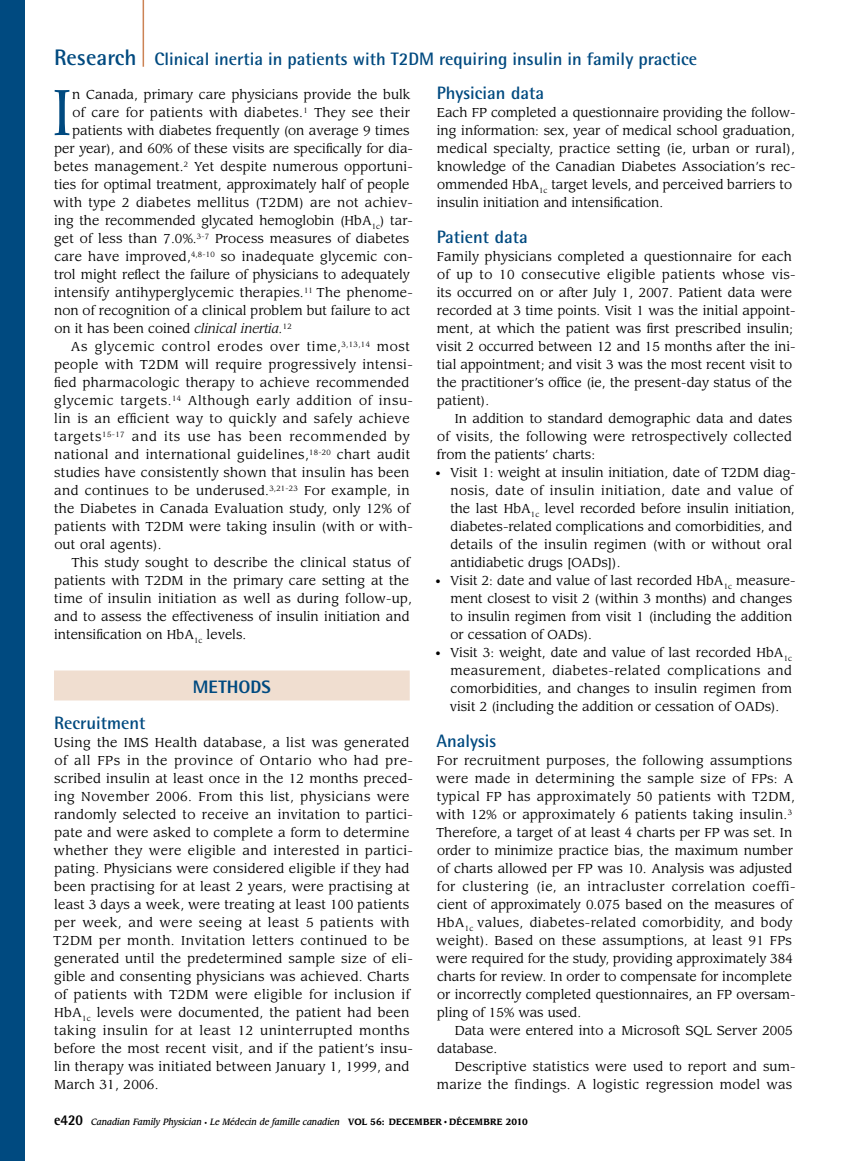
<style>
.page{position:relative;width:851px;height:1161px;background:#fff}
.page>*{position:absolute;margin:0;border:0;box-sizing:border-box;transform-origin:0 0}
.t1{font:63.6px "Leawood Std";color:#004a80}
.t2{font:700 18px "Rotis Semi Sans Std";color:#004a80}
.t3{font:800 18px "Rotis Semi Sans Std";color:#004a80}
.t4{font:12.75px/18px "Leawood Std";letter-spacing:.015em;color:#000}
.t5{font:12.75px "Leawood Std";letter-spacing:.045em;color:#000}
.t6{font:12.75px "Leawood Std";letter-spacing:.035em;color:#000}
.t7{font:12.75px "Leawood Std";letter-spacing:.05em;color:#000}
.t8{font:12.75px "Leawood Std";letter-spacing:.055em;color:#000}
.t9{font:italic 500 9px "Leawood Std";color:#000;scale:.9 1}
.s1{font-size:22.5px}
.s2{font-size:10.5px}
.s3{font-style:italic}
.s4{font-family:"Rotis Semi Sans Std";font-weight:800;font-style:normal;font-size:15px}
.s5{font-style:normal;font-size:6px}
.s6{font-weight:700;font-style:normal}
.s7{font-family:"Times";font-weight:400;font-style:normal}
</style>
<div class="page">
<div style="left:0;top:0;width:24px;height:1161px;background:#004a80"></div>
<hr style="left:142px;top:0;width:2px;height:67px;background:#cc8354">
<div style="left:54px;top:670px;width:356px;height:30px;background:#f0ded0"></div>
<h2 class="t2" style="left:54px;top:48px;width:644px"><span class="s1">Research</span> Clinical inertia in patients with T2DM requiring insulin in family practice</h2>
<h1 class="t1" style="left:52px;top:74px;width:22px">I</h1>
<p class="t4" style="left:72px;top:86px;width:340px">n Canada, primary care physicians provide the bulk</p>
<h2 class="t2" style="left:437px;top:82px;width:109px">Physician data</h2>
<p class="t4" style="left:437px;top:104px;width:360px">Each FP completed a questionnaire providing the follow&shy;ing information: sex, year of medical school graduation, medical specialty, practice setting (ie, urban or rural), knowledge of the Canadian Diabetes Association’s rec&shy;ommended HbA<sub>1c</sub> target levels, and perceived barriers to insulin initiation and intensification.</p>
<h2 class="t2" style="left:437px;top:226px;width:92px">Patient data</h2>
<p class="t4" style="left:436px;top:248px;width:361px">Family physicians completed a questionnaire for each of up to 10 consecutive eligible patients whose vis&shy;its occurred on or after July 1, 2007. Patient data were recorded at 3 time points. Visit 1 was the initial appoint&shy;ment, at which the patient was first prescribed insulin; visit 2 occurred between 12 and 15 months after the ini&shy;tial appointment; and visit 3 was the most recent visit to the practitioner’s office (ie, the present-day status of the patient).</p>
<p class="t4" style="left:437px;top:410px;width:357px;text-align:justify;text-indent:18px">In addition to standard demographic data and dates of visits, the following were retrospectively collected from the patients’ charts:</p>
<p class="t4" style="left:450px;top:464px;width:347px;text-indent:-15px"><span class="s2">•</span> Visit 1: weight at insulin initiation, date of T2DM diag&shy;nosis, date of insulin initiation, date and value of the last HbA<sub>1c</sub> level recorded before insulin initiation, diabetes-related complications and comorbidities, and details of the insulin regimen (with or without oral antidiabetic drugs [OADs]).</p>
<p class="t4" style="left:450px;top:572px;width:347px;text-indent:-15px"><span class="s2">•</span> Visit 2: date and value of last recorded HbA<sub>1c</sub> measure&shy;ment closest to visit 2 (within 3 months) and changes to insulin regimen from visit 1 (including the addition or cessation of OADs).</p>
<p class="t4" style="left:450px;top:644px;width:344px;text-align:justify;text-indent:-14px"><span class="s2">•</span> Visit 3: weight, date and value of last recorded HbA<sub>1c </sub>measurement, diabetes-related complications and comorbidities, and changes to insulin regimen from visit 2 (including the addition or cessation of OADs).</p>
<h2 class="t2" style="left:436px;top:730px;width:61px">Analysis</h2>
<p class="t4" style="left:436px;top:752px;width:361px">For recruitment purposes, the following assumptions were made in determining the sample size of FPs: A typical FP has approximately 50 patients with T2DM, with 12% or approximately 6 patients taking insulin.<sup>3<br></sup>Therefore, a target of at least 4 charts per FP was set. In order to minimize practice bias, the maximum number of charts allowed per FP was 10. Analysis was adjusted for clustering (ie, an intracluster correlation coeffi&shy;cient of approximately 0.075 based on the measures of HbA<sub>1c</sub> values, diabetes-related comorbidity, and body weight). Based on these assumptions, at least 91 FPs were required for the study, providing approximately 384 charts for review. In order to compensate for incomplete or incorrectly completed questionnaires, an FP oversam&shy;pling of 15% was used.</p>
<p class="t4" style="left:437px;top:1022px;width:357px;text-indent:18px">Data were entered into a Microsoft SQL Server 2005 database.</p>
<p class="t4" style="left:437px;top:1058px;width:360px;text-align:right">Descriptive statistics were used to report and sum&shy;marize the findings. A logistic regression model was</p>
<p class="t4" style="left:72px;top:104px;width:339px">of care for patients with diabetes.<sup>1</sup> They see their</p>
<p class="t4" style="left:72px;top:122px;width:338px">patients with diabetes frequently (on average 9 times</p>
<p class="t4" style="left:54px;top:140px;width:360px">per year), and 60% of these visits are specifically for dia-</p>
<p class="t4" style="left:54px;top:158px;width:360px">betes management.<sup>2</sup> Yet despite numerous opportuni-</p>
<p class="t4" style="left:54px;top:176px;width:357px">ties for optimal treatment, approximately half of people</p>
<p class="t4" style="left:54px;top:194px;width:361px">with type 2 diabetes mellitus (T2DM) are not achiev-</p>
<p class="t4" style="left:54px;top:212px;width:360px">ing the recommended glycated hemoglobin (HbA<sub>1c</sub>) tar-</p>
<p class="t4" style="left:54px;top:230px;width:356px">get of less than 7.0%.<sup>3-7</sup> Process measures of diabetes</p>
<p class="t4" style="left:54px;top:248px;width:360px">care have improved,<sup>4,8-10</sup> so inadequate glycemic con-</p>
<p class="t4" style="left:54px;top:266px;width:357px">trol might reflect the failure of physicians to adequately</p>
<p class="t4" style="left:54px;top:284px;width:360px">intensify antihyperglycemic therapies.<sup>11</sup> The phenome-</p>
<p class="t4" style="left:54px;top:302px;width:357px">non of recognition of a clinical problem but failure to act</p>
<p class="t4" style="left:54px;top:320px;width:239px">on it has been coined <span class="s3">clinical inertia.</span><sup>12</sup></p>
<p class="t7" style="left:71px;top:339px;width:340px">As glycemic control erodes over time,<sup>3,13,14</sup> most</p>
<p class="t4" style="left:54px;top:356px;width:360px">people with T2DM will require progressively intensi-</p>
<p class="t4" style="left:54px;top:374px;width:357px">fied pharmacologic therapy to achieve recommended</p>
<p class="t5" style="left:54px;top:393px;width:360px">glycemic targets.<sup>14</sup> Although early addition of insu-</p>
<p class="t6" style="left:54px;top:411px;width:357px">lin is an efficient way to quickly and safely achieve</p>
<p class="t8" style="left:54px;top:429px;width:357px">targets<sup>15-17</sup> and its use has been recommended by</p>
<p class="t4" style="left:54px;top:446px;width:357px">national and international guidelines,<sup>18-20</sup> chart audit</p>
<p class="t4" style="left:54px;top:464px;width:357px">studies have consistently shown that insulin has been</p>
<p class="t4" style="left:54px;top:482px;width:357px">and continues to be underused.<sup>3,21-23</sup> For example, in</p>
<p class="t4" style="left:54px;top:500px;width:357px">the Diabetes in Canada Evaluation study, only 12% of</p>
<p class="t4" style="left:54px;top:518px;width:360px">patients with T2DM were taking insulin (with or with-</p>
<p class="t4" style="left:54px;top:536px;width:109px">out oral agents).</p>
<p class="t4" style="left:71px;top:554px;width:340px">This study sought to describe the clinical status of</p>
<p class="t4" style="left:54px;top:572px;width:356px">patients with T2DM in the primary care setting at the</p>
<p class="t4" style="left:54px;top:590px;width:359px">time of insulin initiation as well as during follow-up,</p>
<p class="t4" style="left:54px;top:608px;width:357px">and to assess the effectiveness of insulin initiation and</p>
<p class="t4" style="left:54px;top:626px;width:194px">intensification on HbA<sub>1c</sub> levels.</p>
<h2 class="t3" style="left:193px;top:675px;width:79px">METHODS</h2>
<h2 class="t2" style="left:54px;top:712px;width:93px">Recruitment</h2>
<p class="t4" style="left:53px;top:734px;width:361px">Using the IMS Health database, a list was generated of all FPs in the province of Ontario who had pre&shy;scribed insulin at least once in the 12 months preced&shy;ing November 2006. From this list, physicians were randomly selected to receive an invitation to partici&shy;pate and were asked to complete a form to determine whether they were eligible and interested in partici&shy;pating. Physicians were considered eligible if they had been practising for at least 2 years, were practising at least 3 days a week, were treating at least 100 patients per week, and were seeing at least 5 patients with T2DM per month. Invitation letters continued to be generated until the predetermined sample size of eli&shy;gible and consenting physicians was achieved. Charts of patients with T2DM were eligible for inclusion if HbA<sub>1c</sub> levels were documented, the patient had been taking insulin for at least 12 uninterrupted months before the most recent visit, and if the patient’s insu&shy;lin therapy was initiated between January 1, 1999, and March 31, 2006.</p>
<p class="t9" style="left:54px;top:1116px;width:528px"><span class="s4">e420</span> Canadian Family Physician <span class="s5">•</span> Le Médecin de famille canadien <span class="s6">VOL 56: DECEMBER</span> <span class="s7">•</span> <span class="s6">DÉCEMBRE 2010</span></p>
</div>
